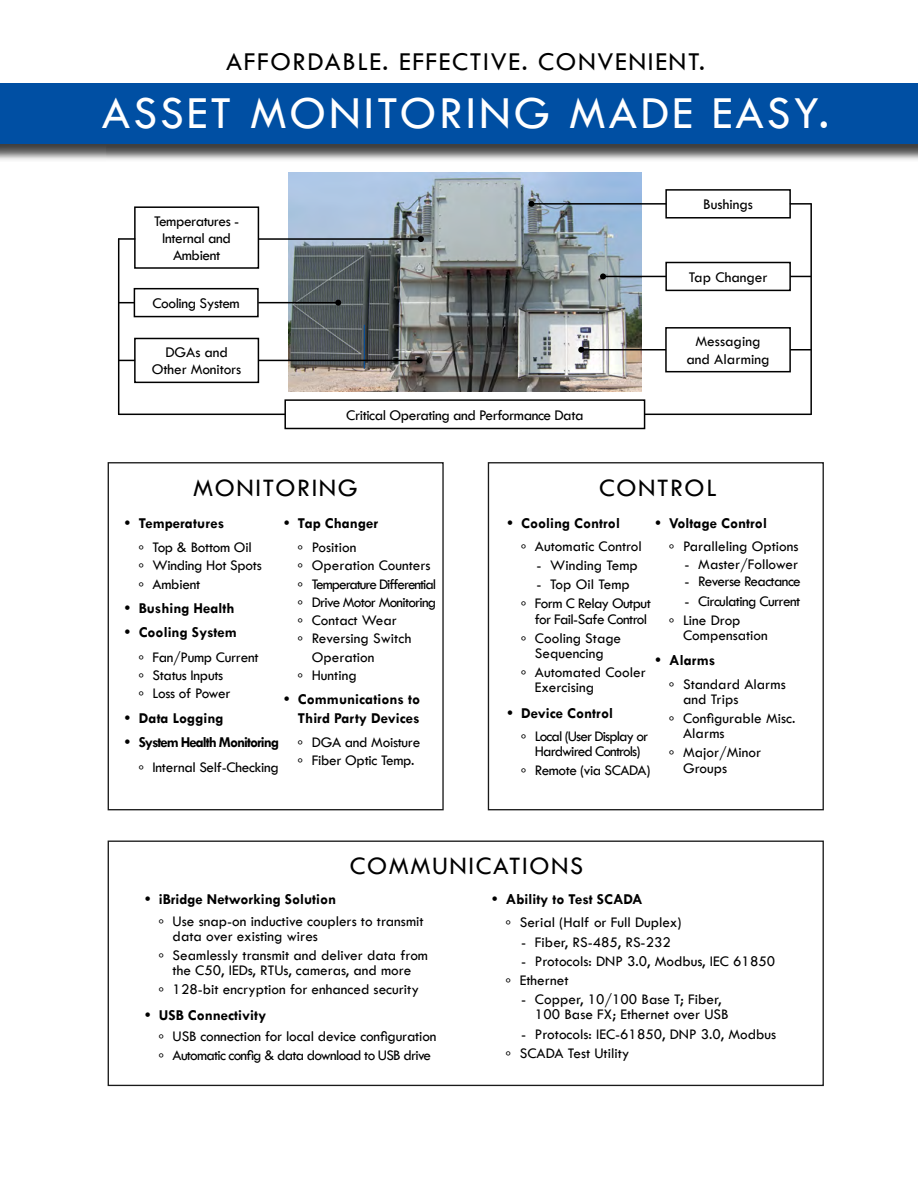
<style>
.page{position:relative;width:918px;height:1188px;background:#fff}
.page>*{position:absolute;margin:0;border:0;box-sizing:border-box;transform-origin:0 0}
.t1{font:47.55px "Tw Cen";letter-spacing:.06em;color:#fff}
.t2{font:26.7px "Tw Cen";letter-spacing:.06em;color:#000}
.t3{font:26.1px "Tw Cen";letter-spacing:.06em;color:#000}
.t4{font:15.3px/17.1px "Tw Cen";letter-spacing:-.03em;color:#000;text-align:center}
.t5{font:15.3px/17.1px "Tw Cen";color:#000;text-align:center}
.t6{font:15.3px/17.1px "Tw Cen";letter-spacing:-.01em;color:#000;text-align:center}
.t7{font:15.15px/15.1px "Tw Cen";color:#000}
.t8{font:700 15.15px/18.3px "Tw Cen";color:#000;text-align:right}
.t9{font:15.15px/18.3px "Tw Cen";letter-spacing:-.02em;color:#000}
.t10{font:15.15px/19.2px "Tw Cen";letter-spacing:-.04em;color:#000}
.t11{font:15.15px/15.1px "Tw Cen";letter-spacing:-.06em;color:#000;text-align:center}
.t12{font:15.15px "Tw Cen";letter-spacing:-.07em;color:#000}
.t13{font:700 15.15px "Tw Cen";letter-spacing:-.065em;color:#000}
.t14{font:15.15px "Tw Cen";letter-spacing:-.05em;color:#000}
.t15{font:15.15px "Tw Cen";letter-spacing:-.03em;color:#000}
</style>
<div class="page">
<div style="left:0;top:85px;width:918px;height:77px;background:#000;opacity:.75"></div>
<div style="left:0;top:83px;width:918px;height:60px;background:#004fa3"></div>
<div style="left:108px;top:841px;width:716px;height:245px;border:1px solid #000"></div>
<img style="left:288px;top:172px;width:353px;height:220px">
<hr style="left:364px;top:325px;width:1px;height:44px;background:#004fa3">
<svg style="left:119px;top:238px;width:15px;height:2px"></svg>
<div style="left:134px;top:206px;width:125px;height:63px;border:2px solid #000"></div>
<hr style="left:790px;top:203px;width:21px;height:2px;background:#000">
<div style="left:665px;top:189px;width:126px;height:30px;border:2px solid #000"></div>
<hr style="left:531px;top:203px;width:135px;height:2px;background:#000">
<svg style="left:528px;top:201px;width:6px;height:6px"></svg>
<svg style="left:119px;top:360px;width:15px;height:1px"></svg>
<div style="left:134px;top:338px;width:125px;height:45px;border:2px solid #000"></div>
<hr style="left:259px;top:360px;width:161px;height:1px;background:#000">
<svg style="left:417px;top:357px;width:6px;height:6px"></svg>
<hr style="left:258px;top:238px;width:163px;height:2px;background:#000">
<svg style="left:418px;top:236px;width:6px;height:6px"></svg>
<hr style="left:118px;top:239px;width:1px;height:175px;background:#000">
<hr style="left:810px;top:204px;width:2px;height:210px;background:#000">
<div style="left:665px;top:262px;width:126px;height:29px;border:2px solid #000"></div>
<hr style="left:603px;top:276px;width:63px;height:1px;background:#000">
<svg style="left:600px;top:273px;width:6px;height:6px"></svg>
<svg style="left:790px;top:276px;width:20px;height:1px"></svg>
<hr style="left:258px;top:302px;width:80px;height:1px;background:#000">
<svg style="left:335px;top:300px;width:6px;height:6px"></svg>
<svg style="left:119px;top:302px;width:15px;height:1px"></svg>
<div style="left:134px;top:288px;width:125px;height:29px;border:2px solid #000"></div>
<hr style="left:119px;top:414px;width:692px;height:1px;background:#000">
<div style="left:285px;top:400px;width:360px;height:28px;background:#fff"></div>
<div style="left:284px;top:399px;width:361px;height:30px;border:2px solid #000"></div>
<div style="left:665px;top:327px;width:126px;height:45px;border:2px solid #000"></div>
<hr style="left:581px;top:349px;width:85px;height:2px;background:#000">
<svg style="left:578px;top:347px;width:6px;height:6px"></svg>
<hr style="left:790px;top:349px;width:21px;height:2px;background:#000">
<div style="left:488px;top:462px;width:336px;height:348px;border:1px solid #000"></div>
<div style="left:108px;top:462px;width:336px;height:348px;border:1px solid #000"></div>
<h2 class="t2" style="left:226px;top:45px;width:480px">AFFORDABLE. EFFECTIVE. CONVENIENT.</h2>
<h1 class="t1" style="left:102px;top:85px;width:729px">ASSET MONITORING MADE EASY.</h1>
<p class="t4" style="left:154px;top:212px;width:87px">Temperatures -<br>Internal and<br>Ambient</p>
<p class="t4" style="left:152px;top:294px;width:89px">Cooling System</p>
<p class="t6" style="left:152px;top:344px;width:91px">DGAs and<br>Other Monitors</p>
<p class="t4" style="left:346px;top:406px;width:239px">Critical Operating and Performance Data</p>
<p class="t5" style="left:703px;top:196px;width:51px">Bushings</p>
<p class="t5" style="left:689px;top:268px;width:80px">Tap Changer</p>
<p class="t5" style="left:686px;top:333px;width:85px">Messaging and Alarming</p>
<h3 class="t3" style="left:193px;top:472px;width:166px">MONITORING</h3>
<p class="t8" style="left:284px;top:513px;width:95px">• Tap Changer</p>
<p class="t7" style="left:298px;top:540px;width:60px">º Position</p>
<p class="t7" style="left:298px;top:558px;width:134px">º Operation Counters</p>
<p class="t12" style="left:298px;top:575px;width:140px">º Temperature Differential</p>
<p class="t14" style="left:298px;top:593px;width:140px">º Drive Motor Monitoring</p>
<p class="t7" style="left:298px;top:613px;width:100px">º Contact Wear</p>
<p class="t7" style="left:298px;top:631px;width:115px">º Reversing Switch</p>
<p class="t7" style="left:312px;top:649px;width:64px">Operation</p>
<p class="t7" style="left:298px;top:667px;width:60px">º Hunting</p>
<p class="t8" style="left:284px;top:690px;width:138px">• Communications to<br>Third Party Devices</p>
<p class="t9" style="left:298px;top:733px;width:124px">º DGA and Moisture º Fiber Optic Temp.</p>
<p class="t8" style="left:125px;top:513px;width:101px">• Temperatures</p>
<p class="t9" style="left:139px;top:538px;width:125px">º Top &amp; Bottom Oil<br>º Winding Hot Spots º Ambient</p>
<p class="t8" style="left:125px;top:599px;width:111px">• Bushing Health</p>
<p class="t8" style="left:125px;top:623px;width:113px">• Cooling System</p>
<p class="t9" style="left:139px;top:648px;width:121px">º Fan/Pump Current º Status Inputs<br>º Loss of Power</p>
<p class="t8" style="left:125px;top:709px;width:100px">• Data Logging</p>
<p class="t13" style="left:125px;top:733px;width:156px">• System Health Monitoring</p>
<p class="t9" style="left:139px;top:758px;width:142px">º Internal Self-Checking</p>
<h3 class="t3" style="left:599px;top:472px;width:119px">CONTROL</h3>
<p class="t8" style="left:655px;top:513px;width:113px">• Voltage Control</p>
<p class="t7" style="left:669px;top:538px;width:131px">º Paralleling Options</p>
<p class="t7" style="left:685px;top:556px;width:115px">- Master/Follower</p>
<p class="t10" style="left:685px;top:572px;width:118px">- Reverse Reactance</p>
<p class="t10" style="left:669px;top:591px;width:132px;text-indent:15px">- Circulating Current º Line Drop</p>
<p class="t7" style="left:683px;top:628px;width:86px">Compensation</p>
<p class="t8" style="left:655px;top:651px;width:61px">• Alarms</p>
<p class="t7" style="left:683px;top:676px;width:104px;text-indent:-14px">º Standard Alarms and Trips</p>
<p class="t7" style="left:683px;top:711px;width:114px;text-indent:-14px">º Configurable Misc.<br>Alarms</p>
<p class="t7" style="left:683px;top:745px;width:80px;text-indent:-14px">º Major/Minor<br>Groups</p>
<p class="t8" style="left:507px;top:513px;width:114px">• Cooling Control</p>
<p class="t7" style="left:521px;top:538px;width:122px">º Automatic Control</p>
<p class="t7" style="left:536px;top:558px;width:103px">- Winding Temp</p>
<p class="t10" style="left:521px;top:575px;width:131px;text-align:center">- Top Oil Temp<br>º Form C Relay Output</p>
<p class="t10" style="left:521px;top:609px;width:128px;text-indent:14px">for Fail-Safe Control º Cooling Stage</p>
<p class="t7" style="left:521px;top:644px;width:126px;line-height:19.2px;text-indent:14px">Sequencing<br>º Automated Cooler</p>
<p class="t7" style="left:535px;top:680px;width:61px">Exercising</p>
<p class="t8" style="left:507px;top:703px;width:107px">• Device Control</p>
<p class="t11" style="left:521px;top:729px;width:128px">º Local (User Display or<br>Hardwired Controls)</p>
<p class="t15" style="left:521px;top:761px;width:131px">º Remote (via SCADA)</p>
<h3 class="t3" style="left:350px;top:850px;width:235px">COMMUNICATIONS</h3>
<p class="t8" style="left:145px;top:890px;width:193px">• iBridge Networking Solution</p>
<p class="t7" style="left:173px;top:913px;width:253px;text-indent:-14px">º Use snap-on inductive couplers to transmit data over existing wires</p>
<p class="t7" style="left:159px;top:947px;width:271px;text-align:center">º Seamlessly transmit and deliver data from the C50, IEDs, RTUs, cameras, and more</p>
<p class="t7" style="left:159px;top:982px;width:262px">º 128-bit encryption for enhanced security</p>
<p class="t8" style="left:145px;top:1005px;width:123px">• USB Connectivity</p>
<p class="t7" style="left:159px;top:1027px;width:279px;line-height:19.2px">º USB connection for local device configuration º Automatic config &amp; data download to USB drive</p>
<p class="t8" style="left:492px;top:890px;width:152px">• Ability to Test SCADA</p>
<p class="t7" style="left:506px;top:915px;width:177px">º Serial (Half or Full Duplex)</p>
<p class="t7" style="left:521px;top:934px;width:151px">- Fiber, RS-485, RS-232</p>
<p class="t7" style="left:506px;top:951px;width:271px;line-height:19.2px;text-indent:15px">- Protocols: DNP 3.0, Modbus, IEC 61850 º Ethernet</p>
<p class="t7" style="left:535px;top:992px;width:195px;text-indent:-14px">- Copper, 10/100 Base T; Fiber,<br>100 Base FX; Ethernet over USB</p>
<p class="t7" style="left:506px;top:1024px;width:272px;line-height:19.2px;text-indent:15px">- Protocols: IEC-61850, DNP 3.0, Modbus º SCADA Test Utility</p>
</div>
